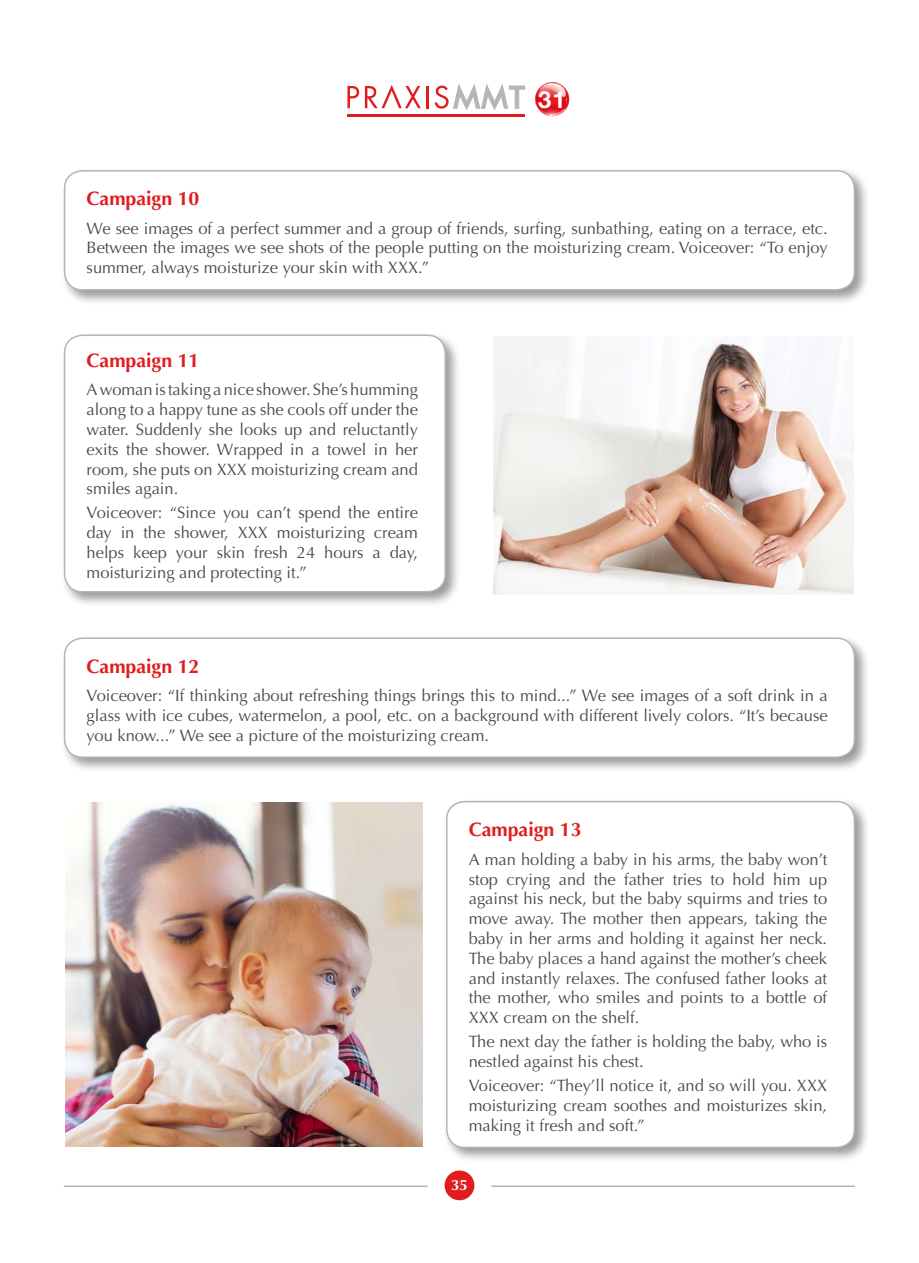
<style>
.page{position:relative;width:919px;height:1263px;background:#fff}
.page>*{position:absolute;margin:0;border:0;box-sizing:border-box;transform-origin:0 0}
.t1{font:700 23.7px "Helvetica Neue";color:#fff}
.t2{font:700 19.5px "Optima";color:#e11c1d}
.t3{font:16.5px/19.8px "Optima";color:#4a4a49;text-align:justify}
.t4{font:700 15px "Optima";color:#fff}
</style>
<div class="page">
<div style="left:444px;top:1170px;width:30px;height:30px;background:#e11c1d;border-radius:50%"></div>
<hr style="left:64px;top:1185px;width:363px;height:2px;background:#b6b4b4">
<hr style="left:491px;top:1185px;width:364px;height:2px;background:#b6b4b4">
<svg style="left:535px;top:82px;width:34px;height:35px"></svg>
<svg style="left:347px;top:86px;width:12px;height:22px"></svg>
<svg style="left:365px;top:85px;width:56px;height:23px"></svg>
<hr style="left:426px;top:86px;width:2px;height:22px;background:#e11c1d">
<svg style="left:434px;top:84px;width:91px;height:26px"></svg>
<hr style="left:347px;top:114px;width:178px;height:2px;background:#e11c1d">
<div style="left:61px;top:167px;width:809px;height:139px;background:#000;opacity:.4"></div>
<div style="left:65px;top:171px;width:789px;height:119px;background:#fff;border-radius:18px"></div>
<div style="left:64px;top:170px;width:791px;height:121px;border:2px solid #b6b4b4;border-radius:18px"></div>
<div style="left:61px;top:634px;width:809px;height:139px;background:#000;opacity:.4"></div>
<div style="left:65px;top:638px;width:789px;height:119px;background:#fff;border-radius:18px"></div>
<div style="left:64px;top:637px;width:791px;height:121px;border:2px solid #b6b4b4;border-radius:18px"></div>
<div style="left:61px;top:332px;width:400px;height:275px;background:#000;opacity:.4"></div>
<div style="left:65px;top:335px;width:380px;height:257px;background:#fff;border-radius:18px"></div>
<div style="left:64px;top:334px;width:382px;height:258px;border:2px solid #b6b4b4;border-radius:18px"></div>
<div style="left:443px;top:798px;width:427px;height:365px;background:#000;opacity:.4"></div>
<div style="left:446px;top:802px;width:408px;height:345px;background:#fff;border-radius:18px"></div>
<div style="left:446px;top:801px;width:409px;height:347px;border:2px solid #b6b4b4;border-radius:18px"></div>
<img style="left:493px;top:336px;width:360px;height:258px">
<img style="left:66px;top:802px;width:357px;height:345px">
<h1 class="t1" style="left:538px;top:85px;width:29px">31</h1>
<p class="t2" style="left:87px;top:187px;width:114px">Campaign 10</p>
<p class="t3" style="left:87px;top:218px;width:742px">We see images of a perfect summer and a group of friends, surfing, sunbathing, eating on a terrace, etc.<br>Between the images we see shots of the people putting on the moisturizing cream. Voiceover: “To enjoy summer, always moisturize your skin with XXX.”</p>
<p class="t2" style="left:87px;top:349px;width:114px">Campaign 11</p>
<p class="t3" style="left:87px;top:380px;width:333px">A woman is taking a nice shower. She’s humming along to a happy tune as she cools off under the water. Suddenly she looks up and reluctantly exits the shower. Wrapped in a towel in her room, she puts on XXX moisturizing cream and smiles again.</p>
<p class="t3" style="left:87px;top:503px;width:333px">Voiceover: “Since you can’t spend the entire day in the shower, XXX moisturizing cream helps keep your skin fresh 24 hours a day, moisturizing and protecting it.”</p>
<p class="t2" style="left:87px;top:655px;width:114px">Campaign 12</p>
<p class="t3" style="left:87px;top:686px;width:742px">Voiceover: “If thinking about refreshing things brings this to mind...” We see images of a soft drink in a glass with ice cubes, watermelon, a pool, etc. on a background with different lively colors. “It’s because you know...” We see a picture of the moisturizing cream.</p>
<p class="t2" style="left:468px;top:818px;width:114px">Campaign 13</p>
<p class="t3" style="left:468px;top:849px;width:360px">A man holding a baby in his arms, the baby won’t stop crying and the father tries to hold him up against his neck, but the baby squirms and tries to move away. The mother then appears, taking the baby in her arms and holding it against her neck.<br>The baby places a hand against the mother’s cheek and instantly relaxes. The confused father looks at the mother, who smiles and points to a bottle of XXX cream on the shelf.</p>
<p class="t3" style="left:468px;top:1032px;width:360px">The next day the father is holding the baby, who is nestled against his chest.</p>
<p class="t3" style="left:468px;top:1076px;width:360px">Voiceover: “They’ll notice it, and so will you. XXX moisturizing cream soothes and moisturizes skin, making it fresh and soft.”</p>
<p class="t4" style="left:451px;top:1177px;width:18px">35</p>
</div>
